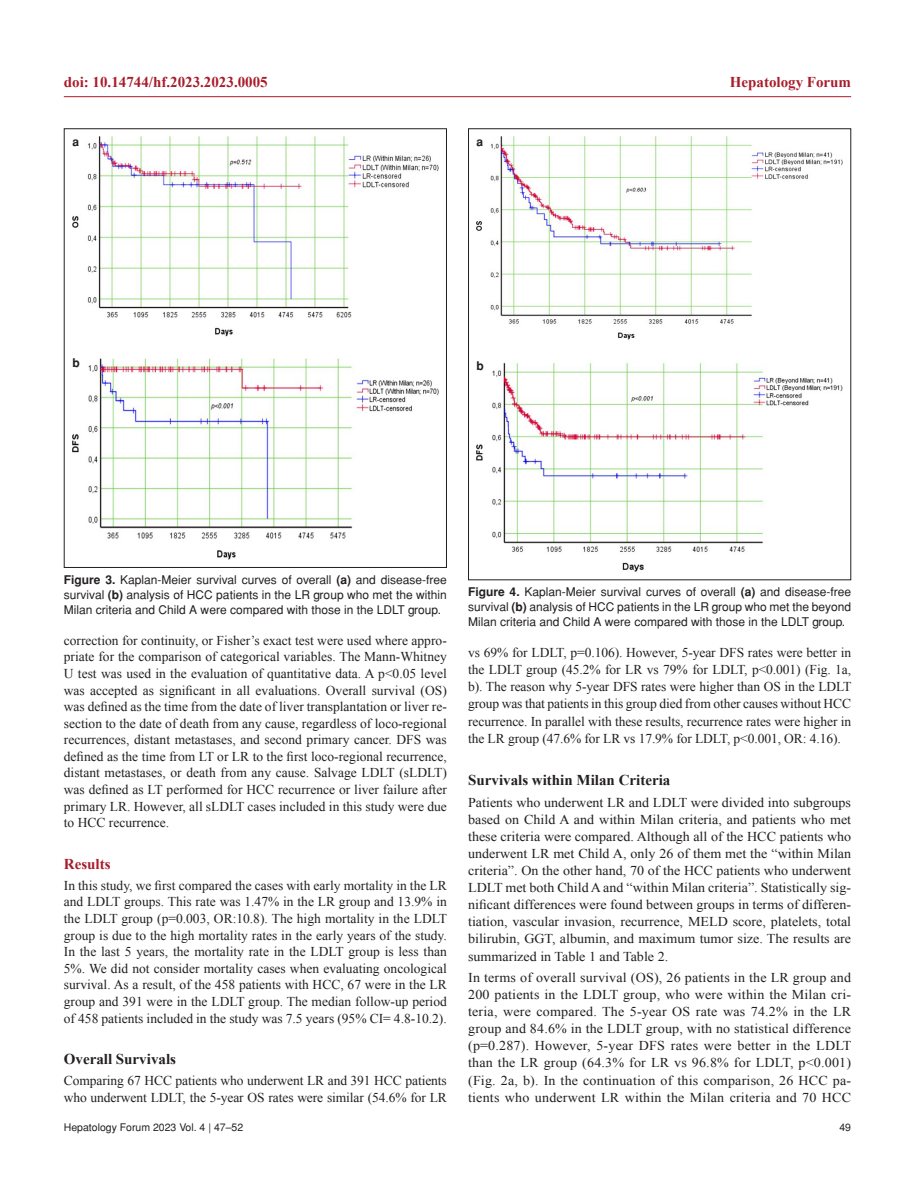
<style>
.page{position:relative;width:915px;height:1191px;background:#fff}
.page>*{position:absolute;margin:0;border:0;box-sizing:border-box;transform-origin:0 0}
.ARA_BASLIK{font:700 15px "Times New Roman";color:#a81d2c}
.IKINCI_ARABASLIK{font:700 15px "Times New Roman";color:#231f20}
.ANA_METIN{font:13.5px/16.6px "Times New Roman";color:#231f20;text-align:justify}
.ANA_METIN-2{font:13.5px/17.1px "Times New Roman";color:#231f20;text-align:justify;scale:1.04 1}
.t1{font:12px/15px "Helvetica Normal Tr";color:#231f20;text-align:justify}
.t2{font:700 12px "Helvetica Tr";color:#231f20}
.t3{font:10.5px "Helvetica Normal Tr";color:#231f20}
.s1{font-family:"Helvetica Tr";font-weight:700}
</style>
<div class="page">
<hr style="left:64px;top:96px;width:786px;height:1px;background:#a81d2c">
<img style="left:72px;top:137px;width:366px;height:200px">
<img style="left:72px;top:358px;width:366px;height:201px">
<img style="left:476px;top:137px;width:366px;height:202px">
<img style="left:476px;top:362px;width:366px;height:209px">
<p class="ARA_BASLIK" style="left:64px;top:71px;width:205px">doi: 10.14744/hf.2023.2023.0005</p>
<p class="ARA_BASLIK" style="left:729px;top:71px;width:123px">Hepatology Forum</p>
<p class="t2" style="left:72px;top:134px;width:8px">a</p>
<p class="t2" style="left:476px;top:134px;width:8px">a</p>
<p class="t2" style="left:72px;top:355px;width:9px">b</p>
<p class="t2" style="left:476px;top:358px;width:9px">b</p>
<p class="t1" style="left:64px;top:572px;width:384px"><span class="s1">Figure 3.</span> Kaplan-Meier survival curves of overall <span class="s1">(a)</span> and disease-free survival <span class="s1">(b)</span> analysis of HCC patients in the LR group who met the within Milan criteria and Child A were compared with those in the LDLT group.</p>
<p class="ANA_METIN" style="left:64px;top:631px;width:384px">correction for continuity, or Fisher’s exact test were used where appro&shy;priate for the comparison of categorical variables. The Mann-Whitney U test was used in the evaluation of quantitative data. A p&lt;0.05 level was accepted as significant in all evaluations. Overall survival (OS) was defined as the time from the date of liver transplantation or liver re&shy;section to the date of death from any cause, regardless of loco-regional recurrences, distant metastases, and second primary cancer. DFS was defined as the time from LT or LR to the first loco-regional recurrence, distant metastases, or death from any cause. Salvage LDLT (sLDLT) was defined as LT performed for HCC recurrence or liver failure after primary LR. However, all sLDLT cases included in this study were due to HCC recurrence.</p>
<p class="ARA_BASLIK" style="left:64px;top:853px;width:48px">Results</p>
<p class="ANA_METIN" style="left:64px;top:876px;width:384px">In this study, we first compared the cases with early mortality in the LR and LDLT groups. This rate was 1.47% in the LR group and 13.9% in the LDLT group (p=0.003, OR:10.8). The high mortality in the LDLT group is due to the high mortality rates in the early years of the study.<br>In the last 5 years, the mortality rate in the LDLT group is less than 5%. We did not consider mortality cases when evaluating oncological survival. As a result, of the 458 patients with HCC, 67 were in the LR group and 391 were in the LDLT group. The median follow-up period of 458 patients included in the study was 7.5 years (95% CI= 4.8-10.2).</p>
<p class="IKINCI_ARABASLIK" style="left:64px;top:1048px;width:114px">Overall Survivals</p>
<p class="ANA_METIN" style="left:64px;top:1072px;width:384px">Comparing 67 HCC patients who underwent LR and 391 HCC patients who underwent LDLT, the 5-year OS rates were similar (54.6% for LR</p>
<p class="t1" style="left:468px;top:584px;width:384px"><span class="s1">Figure 4.</span> Kaplan-Meier survival curves of overall <span class="s1">(a)</span> and disease-free survival <span class="s1">(b)</span> analysis of HCC patients in the LR group who met the beyond Milan criteria and Child A were compared with those in the LDLT group.</p>
<p class="ANA_METIN" style="left:468px;top:644px;width:384px;line-height:17.1px">vs 69% for LDLT, p=0.106). However, 5-year DFS rates were better in the LDLT group (45.2% for LR vs 79% for LDLT, p&lt;0.001) (Fig. 1a, b). The reason why 5-year DFS rates were higher than OS in the LDLT group was that patients in this group died from other causes without HCC recurrence. In parallel with these results, recurrence rates were higher in the LR group (47.6% for LR vs 17.9% for LDLT, p&lt;0.001, OR: 4.16).</p>
<p class="IKINCI_ARABASLIK" style="left:468px;top:770px;width:204px">Survivals within Milan Criteria</p>
<p class="ANA_METIN-2" style="left:468px;top:793px;width:370px">Patients who underwent LR and LDLT were divided into subgroups based on Child A and within Milan criteria, and patients who met these criteria were compared. Although all of the HCC patients who underwent LR met Child A, only 26 of them met the “within Milan criteria”. On the other hand, 70 of the HCC patients who underwent LDLT met both Child A and “within Milan criteria”. Statistically sig&shy;nificant differences were found between groups in terms of differen&shy;tiation, vascular invasion, recurrence, MELD score, platelets, total bilirubin, GGT, albumin, and maximum tumor size. The results are summarized in Table 1 and Table 2.</p>
<p class="ANA_METIN-2" style="left:468px;top:968px;width:370px">In terms of overall survival (OS), 26 patients in the LR group and 200 patients in the LDLT group, who were within the Milan cri&shy;teria, were compared. The 5-year OS rate was 74.2% in the LR group and 84.6% in the LDLT group, with no statistical difference (p=0.287). However, 5-year DFS rates were better in the LDLT than the LR group (64.3% for LR vs 96.8% for LDLT, p&lt;0.001) (Fig. 2a, b). In the continuation of this comparison, 26 HCC pa&shy;tients who underwent LR within the Milan criteria and 70 HCC</p>
<p class="t3" style="left:64px;top:1120px;width:181px">Hepatology Forum 2023 Vol. 4 | 47–52</p>
<p class="t3" style="left:839px;top:1120px;width:13px">49</p>
</div>
